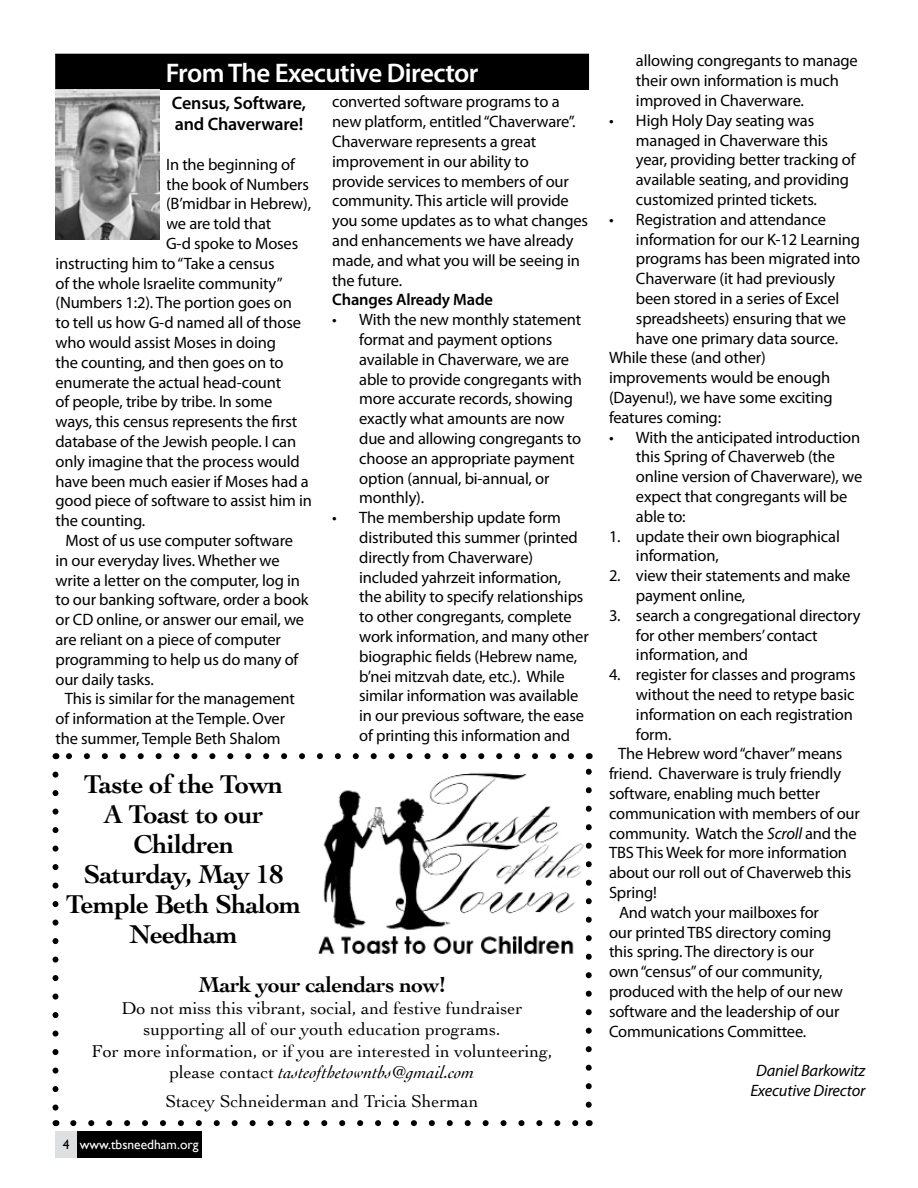
<style>
.page{position:relative;width:918px;height:1188px;background:#fff}
.page>*{position:absolute;margin:0;border:0;box-sizing:border-box;transform-origin:0 0}
.t1{font:700 27px/30px "Cochin";letter-spacing:-.02em;color:#000;text-align:center}
.t2{font:600 27px "Myriad Pro";letter-spacing:-.02em;color:#fff}
.t3{font:700 22.5px "Cochin";letter-spacing:-.02em;color:#000}
.t4{font:18px/21.6px "Cochin";color:#000;text-align:center}
.t5{font:600 18px/21.6px "Myriad Pro";letter-spacing:-.01em;color:#000}
.t6{font:16.5px/19.8px "Myriad Pro";letter-spacing:-.01em;color:#000}
.t7{font:italic 16.5px/19.8px "Myriad Pro";letter-spacing:-.01em;color:#000;text-align:center}
.t8{font:600 16.5px "Myriad Pro";letter-spacing:-.01em;color:#000}
.t9{font:13.5px "Gill Sans";color:#fff}
.s1{font-style:italic}
.s2{color:#000}
</style>
<div class="page">
<div style="left:77px;top:1131px;width:124px;height:27px;background:#000"></div>
<div style="left:56px;top:1131px;width:21px;height:27px;background:#dedfe0"></div>
<div style="left:56px;top:54px;width:533px;height:35px;background:#000"></div>
<div style="left:56px;top:54px;width:533px;height:36px;border:1px solid #000"></div>
<div style="left:60px;top:95px;width:106px;height:135px;background:linear-gradient(to bottom,#fff,#fff)"></div>
<img style="left:56px;top:89px;width:103px;height:151px">
<svg style="left:52px;top:775px;width:6px;height:336px"></svg>
<svg style="left:73px;top:1120px;width:506px;height:6px"></svg>
<svg style="left:586px;top:768px;width:6px;height:337px"></svg>
<svg style="left:66px;top:753px;width:505px;height:6px"></svg>
<img style="left:318px;top:773px;width:266px;height:181px">
<h1 class="t2" style="left:166px;top:56px;width:314px">From The Executive Director</h1>
<p class="t5" style="left:172px;top:91px;width:136px">Census, Software, and Chaverware!</p>
<p class="t6" style="left:166px;top:154px;width:130px">In the beginning of</p>
<p class="t6" style="left:166px;top:174px;width:144px">the book of Numbers</p>
<p class="t6" style="left:166px;top:194px;width:147px">(B’midbar in Hebrew),</p>
<p class="t6" style="left:166px;top:213px;width:107px">we are told that</p>
<p class="t6" style="left:166px;top:233px;width:134px">G-d spoke to Moses</p>
<p class="t6" style="left:55px;top:253px;width:221px">instructing him to “Take a census</p>
<p class="t6" style="left:55px;top:273px;width:229px">of the whole Israelite community”</p>
<p class="t6" style="left:55px;top:293px;width:238px">(Numbers 1:2). The portion goes on</p>
<p class="t6" style="left:55px;top:312px;width:247px">to tell us how G-d named all of those</p>
<p class="t6" style="left:55px;top:332px;width:222px">who would assist Moses in doing</p>
<p class="t6" style="left:55px;top:352px;width:230px">the counting, and then goes on to</p>
<p class="t6" style="left:55px;top:372px;width:227px">enumerate the actual head-count</p>
<p class="t6" style="left:55px;top:392px;width:218px">of people, tribe by tribe. In some</p>
<p class="t6" style="left:55px;top:411px;width:243px">ways, this census represents the first</p>
<p class="t6" style="left:55px;top:431px;width:242px">database of the Jewish people. I can</p>
<p class="t6" style="left:55px;top:451px;width:246px">only imagine that the process would</p>
<p class="t6" style="left:55px;top:471px;width:255px">have been much easier if Moses had a</p>
<p class="t6" style="left:55px;top:491px;width:258px">good piece of software to assist him in</p>
<p class="t6" style="left:55px;top:510px;width:91px">the counting.</p>
<p class="t6" style="left:65px;top:530px;width:229px">Most of us use computer software</p>
<p class="t6" style="left:55px;top:550px;width:226px">in our everyday lives. Whether we</p>
<p class="t6" style="left:55px;top:570px;width:246px">write a letter on the computer, log in</p>
<p class="t6" style="left:55px;top:590px;width:255px">to our banking software, order a book</p>
<p class="t6" style="left:55px;top:609px;width:250px">or CD online, or answer our email, we</p>
<p class="t6" style="left:55px;top:629px;width:227px">are reliant on a piece of computer</p>
<p class="t6" style="left:55px;top:649px;width:244px">programming to help us do many of</p>
<p class="t6" style="left:55px;top:669px;width:100px">our daily tasks.</p>
<p class="t6" style="left:65px;top:689px;width:232px">This is similar for the management</p>
<p class="t6" style="left:55px;top:708px;width:231px">of information at the Temple. Over</p>
<p class="t6" style="left:55px;top:728px;width:227px">the summer, Temple Beth Shalom</p>
<p class="t6" style="left:332px;top:92px;width:257px">converted software programs to a new platform, entitled “Chaverware”.<br>Chaverware represents a great improvement in our ability to<br>provide services to members of our community. This article will provide you some updates as to what changes and enhancements we have already made, and what you will be seeing in the future.</p>
<p class="t8" style="left:332px;top:289px;width:162px">Changes Already Made</p>
<p class="t6" style="left:359px;top:310px;width:224px;text-indent:-27px">• With the new monthly statement format and payment options available in Chaverware, we are able to provide congregants with more accurate records, showing exactly what amounts are now due and allowing congregants to choose an appropriate payment option (annual, bi-annual, or monthly).</p>
<p class="t6" style="left:359px;top:508px;width:231px;text-indent:-27px">• The membership update form distributed this summer (printed directly from Chaverware) included yahrzeit information,<br>the ability to specify relationships to other congregants, complete work information, and many other biographic fields (Hebrew name, b’nei mitzvah date, etc.). While similar information was available in our previous software, the ease of printing this information and</p>
<h1 class="t1" style="left:66px;top:769px;width:236px">Taste of the Town<br>A Toast to our<br>Children<br>Saturday, May 18<br>Temple Beth Shalom<br>Needham</h1>
<h2 class="t3" style="left:199px;top:971px;width:248px">Mark your calendars now!</h2>
<p class="t4" style="left:92px;top:997px;width:463px">Do not miss this vibrant, social, and festive fundraiser supporting all of our youth education programs.<br>For more information, or if you are interested in volunteering, please contact <span class="s1">tasteofthetowntbs@gmail.com</span></p>
<p class="t4" style="left:166px;top:1090px;width:314px">Stacey Schneiderman and Tricia Sherman</p>
<p class="t9" style="left:63px;top:1137px;width:137px"><span class="s2">4</span> www.tbsneedham.org</p>
<p class="t6" style="left:636px;top:51px;width:223px">allowing congregants to manage their own information is much improved in Chaverware.</p>
<p class="t6" style="left:636px;top:110px;width:221px;text-indent:-27px">• High Holy Day seating was managed in Chaverware this year, providing better tracking of available seating, and providing customized printed tickets.</p>
<p class="t6" style="left:609px;top:209px;width:219px">• Registration and attendance</p>
<p class="t6" style="left:636px;top:229px;width:225px">information for our K-12 Learning</p>
<p class="t6" style="left:636px;top:249px;width:226px">programs has been migrated into</p>
<p class="t6" style="left:636px;top:268px;width:201px">Chaverware (it had previously</p>
<p class="t6" style="left:636px;top:288px;width:205px">been stored in a series of Excel</p>
<p class="t6" style="left:636px;top:308px;width:212px">spreadsheets) ensuring that we</p>
<p class="t6" style="left:636px;top:328px;width:204px">have one primary data source.</p>
<p class="t6" style="left:609px;top:348px;width:158px">While these (and other)</p>
<p class="t6" style="left:609px;top:367px;width:223px">improvements would be enough</p>
<p class="t6" style="left:609px;top:387px;width:225px">(Dayenu!), we have some exciting</p>
<p class="t6" style="left:609px;top:407px;width:114px">features coming:</p>
<p class="t6" style="left:636px;top:427px;width:228px;text-indent:-27px">• With the anticipated introduction this Spring of Chaverweb (the online version of Chaverware), we expect that congregants will be able to:</p>
<p class="t6" style="left:636px;top:526px;width:205px;text-indent:-27px">1. update their own biographical information,</p>
<p class="t6" style="left:636px;top:565px;width:216px;text-indent:-27px">2. view their statements and make payment online,</p>
<p class="t6" style="left:636px;top:605px;width:226px;text-indent:-27px">3. search a congregational directory for other members’ contact information, and</p>
<p class="t6" style="left:609px;top:664px;width:248px">4. register for classes and programs</p>
<p class="t6" style="left:636px;top:684px;width:220px">without the need to retype basic</p>
<p class="t6" style="left:636px;top:704px;width:218px">information on each registration</p>
<p class="t6" style="left:636px;top:724px;width:37px">form.</p>
<p class="t6" style="left:618px;top:744px;width:226px">The Hebrew word “chaver” means</p>
<p class="t6" style="left:609px;top:763px;width:234px">friend. Chaverware is truly friendly</p>
<p class="t6" style="left:609px;top:783px;width:213px">software, enabling much better</p>
<p class="t6" style="left:609px;top:803px;width:252px">communication with members of our</p>
<p class="t6" style="left:609px;top:823px;width:249px">community. Watch the <span class="s1">Scroll</span> and the</p>
<p class="t6" style="left:609px;top:843px;width:240px">TBS This Week for more information</p>
<p class="t6" style="left:609px;top:862px;width:244px">about our roll out of Chaverweb this</p>
<p class="t6" style="left:609px;top:882px;width:50px">Spring!</p>
<p class="t6" style="left:619px;top:902px;width:202px">And watch your mailboxes for</p>
<p class="t6" style="left:609px;top:922px;width:224px">our printed TBS directory coming</p>
<p class="t6" style="left:609px;top:942px;width:207px">this spring. The directory is our</p>
<p class="t6" style="left:609px;top:961px;width:215px">own “census” of our community,</p>
<p class="t6" style="left:609px;top:981px;width:235px">produced with the help of our new</p>
<p class="t6" style="left:609px;top:1001px;width:232px">software and the leadership of our</p>
<p class="t6" style="left:609px;top:1021px;width:199px">Communications Committee.</p>
<p class="t7" style="left:750px;top:1060px;width:117px">Daniel Barkowitz<br>Executive Director</p>
</div>
